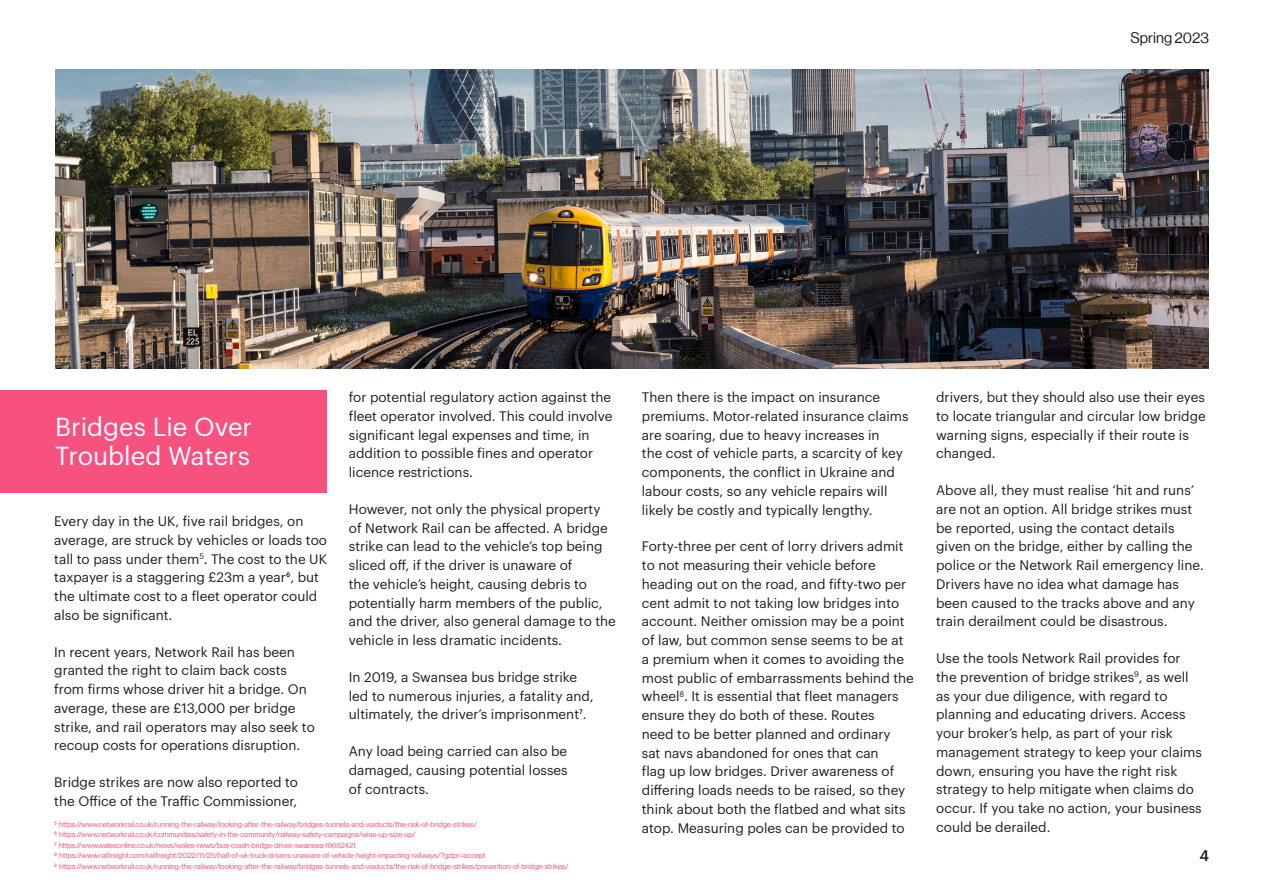
<style>
.page{position:relative;width:1263px;height:893px;background:#fff}
.page>*{position:absolute;margin:0;border:0;box-sizing:border-box;transform-origin:0 0}
.t1{font:25.5px/28.5px "Graphik";color:#fff}
.t2{font:15px "N Haas Grotesk DS Pro 55 Rg";color:#1d1d1b}
.t3{font:500 15px "Graphik";color:#1d1d1b}
.t4{font:13.5px/18.8px "Graphik";color:#1d1d1b}
.t5{font:7.5px/10.5px "N Haas Grotesk DS Pro 55 Rg";color:#f6517f}
</style>
<div class="page">
<img style="left:55px;top:69px;width:1154px;height:300px">
<div style="left:0;top:390px;width:327px;height:103px;background:#f6517f"></div>
<p class="t2" style="left:1130px;top:30px;width:80px">Spring 2023</p>
<h1 class="t1" style="left:55px;top:411px;width:198px">Bridges Lie Over<br>Troubled Waters</h1>
<p class="t4" style="left:54px;top:511px;width:274px">Every day in the UK, five rail bridges, on average, are struck by vehicles or loads too tall to pass under them<sup>5</sup>. The cost to the UK taxpayer is a staggering £23m a year6, but the ultimate cost to a fleet operator could also be significant.</p>
<p class="t4" style="left:54px;top:641px;width:262px">In recent years, Network Rail has been granted the right to claim back costs from firms whose driver hit a bridge. On average, these are £13,000 per bridge strike, and rail operators may also seek to recoup costs for operations disruption.</p>
<p class="t4" style="left:54px;top:772px;width:245px">Bridge strikes are now also reported to the Office of the Traffic Commissioner,</p>
<p class="t4" style="left:349px;top:387px;width:265px">for potential regulatory action against the fleet operator involved. This could involve significant legal expenses and time, in addition to possible fines and operator licence restrictions.</p>
<p class="t4" style="left:349px;top:498px;width:269px">However, not only the physical property of Network Rail can be affected. A bridge strike can lead to the vehicle’s top being sliced off, if the driver is unaware of<br>the vehicle’s height, causing debris to potentially harm members of the public, and the driver, also general damage to the vehicle in less dramatic incidents.</p>
<p class="t4" style="left:349px;top:666px;width:246px">In 2019, a Swansea bus bridge strike led to numerous injuries, a fatality and, ultimately, the driver’s imprisonment7.</p>
<p class="t4" style="left:349px;top:741px;width:220px;text-align:justify">Any load being carried can also be damaged, causing potential losses of contracts.</p>
<p class="t5" style="left:54px;top:819px;width:516px">5 https://www.networkrail.co.uk/running-the-railway/looking-after-the-railway/bridges-tunnels-and-viaducts/the-risk-of-bridge-strikes/<br>6 https://www.networkrail.co.uk/communities/safety-in-the-community/railway-safety-campaigns/wise-up-size-up/<br>7 https://www.walesonline.co.uk/news/wales-news/bus-crash-bridge-driver-swansea-19682421<br>8 https://www.railfreight.com/railfreight/2022/11/25/half-of-uk-truck-drivers-unaware-of-vehicle-height-impacting-railways/?gdpr=accept<br>9 https://www.networkrail.co.uk/running-the-railway/looking-after-the-railway/bridges-tunnels-and-viaducts/the-risk-of-bridge-strikes/prevention-of-bridge-strikes/</p>
<p class="t4" style="left:642px;top:387px;width:268px">Then there is the impact on insurance premiums. Motor-related insurance claims are soaring, due to heavy increases in<br>the cost of vehicle parts, a scarcity of key components, the conflict in Ukraine and labour costs, so any vehicle repairs will likely be costly and typically lengthy.</p>
<p class="t4" style="left:642px;top:536px;width:274px">Forty-three per cent of lorry drivers admit to not measuring their vehicle before heading out on the road, and fifty-two per cent admit to not taking low bridges into account. Neither omission may be a point of law, but common sense seems to be at a premium when it comes to avoiding the most public of embarrassments behind the wheel<sup>8</sup>. It is essential that fleet managers ensure they do both of these. Routes<br>need to be better planned and ordinary<br>sat navs abandoned for ones that can<br>flag up low bridges. Driver awareness of differing loads needs to be raised, so they think about both the flatbed and what sits atop. Measuring poles can be provided to</p>
<p class="t4" style="left:936px;top:387px;width:271px">drivers, but they should also use their eyes to locate triangular and circular low bridge warning signs, especially if their route is changed.</p>
<p class="t4" style="left:936px;top:480px;width:269px">Above all, they must realise ‘hit and runs’ are not an option. All bridge strikes must be reported, using the contact details given on the bridge, either by calling the police or the Network Rail emergency line.<br>Drivers have no idea what damage has been caused to the tracks above and any train derailment could be disastrous.</p>
<p class="t4" style="left:936px;top:648px;width:267px">Use the tools Network Rail provides for the prevention of bridge strikes<sup>9</sup>, as well as your due diligence, with regard to planning and educating drivers. Access your broker’s help, as part of your risk management strategy to keep your claims down, ensuring you have the right risk strategy to help mitigate when claims do occur. If you take no action, your business could be derailed.</p>
<p class="t3" style="left:1199px;top:844px;width:11px">4</p>
</div>
